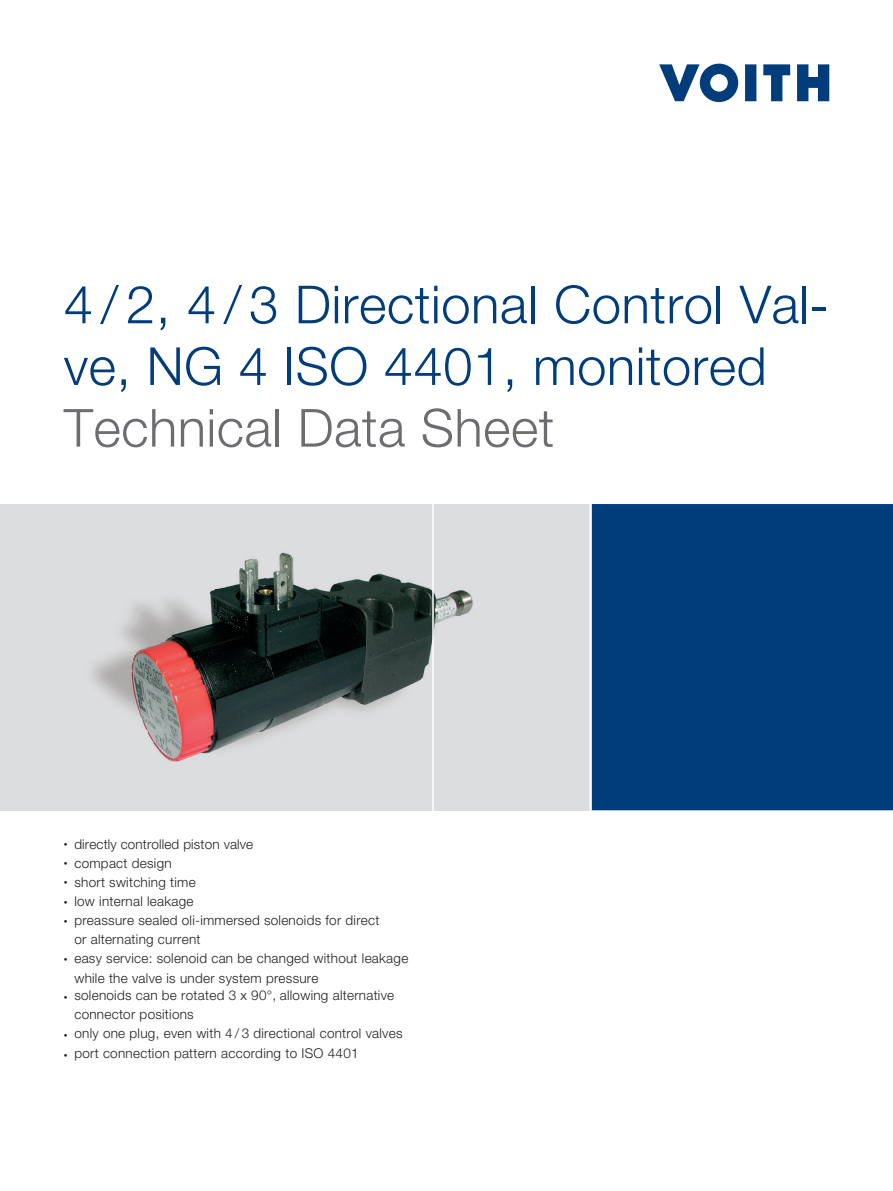
<style>
.page{position:relative;width:893px;height:1191px;background:#fff}
.page>*{position:absolute;margin:0;border:0;box-sizing:border-box;transform-origin:0 0}
.Headline{font:300 52.5px/61.7px "Helvetica Neue LT Pro";letter-spacing:.01em;color:#013c7b}
.Headline-2{font:300 52.5px "Helvetica Neue LT Pro";letter-spacing:.01em;color:#6c6d70}
.Inside_Copytext{font:300 13.5px "Helvetica Neue LT Pro";letter-spacing:.02em;color:#231f20}
.s1{font-size:7.5px}
</style>
<div class="page">
<div style="left:591px;top:504px;width:302px;height:306px;background:#013c7b"></div>
<img style="left:0;top:504px;width:590px;height:306px">
<hr style="left:432px;top:491px;width:2px;height:332px;background:#fff">
<svg style="left:659px;top:64px;width:79px;height:38px"></svg>
<svg style="left:745px;top:64px;width:11px;height:37px"></svg>
<svg style="left:763px;top:64px;width:27px;height:37px"></svg>
<svg style="left:797px;top:64px;width:32px;height:37px"></svg>
<p class="Headline" style="left:64px;top:273px;width:767px">4 / 2, 4 / 3 Directional Control Val&shy;ve, NG 4 ISO 4401, monitored</p>
<p class="Headline-2" style="left:64px;top:396px;width:492px">Technical Data Sheet</p>
<p class="Inside_Copytext" style="left:64px;top:835px;width:191px"><span class="s1">•</span> directly controlled piston valve</p>
<p class="Inside_Copytext" style="left:64px;top:854px;width:109px"><span class="s1">•</span> compact design</p>
<p class="Inside_Copytext" style="left:64px;top:873px;width:134px"><span class="s1">•</span> short switching time</p>
<p class="Inside_Copytext" style="left:64px;top:893px;width:131px"><span class="s1">•</span> low internal leakage</p>
<p class="Inside_Copytext" style="left:64px;top:912px;width:317px"><span class="s1">•</span> preassure sealed oli-immersed solenoids for direct</p>
<p class="Inside_Copytext" style="left:74px;top:931px;width:128px">or alternating current</p>
<p class="Inside_Copytext" style="left:64px;top:950px;width:346px"><span class="s1">•</span> easy service: solenoid can be changed without leakage</p>
<p class="Inside_Copytext" style="left:74px;top:969px;width:246px">while the valve is under system pressure</p>
<p class="Inside_Copytext" style="left:64px;top:987px;width:332px"><span class="s1">•</span> solenoids can be rotated 3 x 90°, allowing alternative</p>
<p class="Inside_Copytext" style="left:74px;top:1006px;width:121px">connector positions</p>
<p class="Inside_Copytext" style="left:64px;top:1025px;width:340px"><span class="s1">•</span> only one plug, even with 4 / 3 directional control valves</p>
<p class="Inside_Copytext" style="left:64px;top:1044px;width:296px"><span class="s1">•</span> port connection pattern according to ISO 4401</p>
</div>
